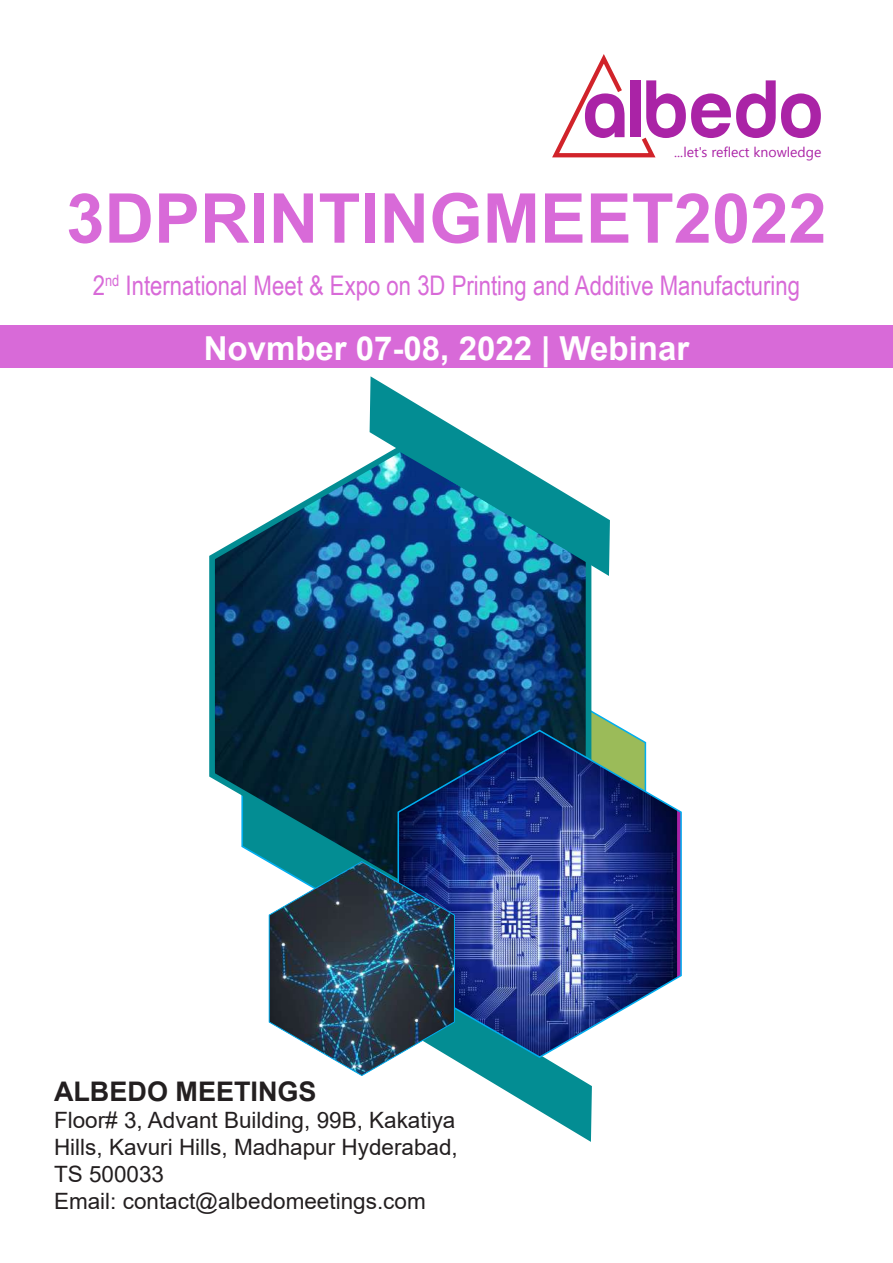
<style>
.page{position:relative;width:893px;height:1263px;background:#fff}
.page>*{position:absolute;margin:0;border:0;box-sizing:border-box;transform-origin:0 0}
.t1{font:500 84.15px "Run";color:#aa23a6}
.t2{font:700 68.7px "Arial";color:#d86ad8}
.t3{font:700 33px "Arial";color:#fff}
.t4{font:27px "Arial Narrow";color:#d86ad8}
.t5{font:700 27px "Arial";color:#231f20}
.t6{font:22.5px/27px "Arial";color:#231f20}
.t7{font:13.95px "Segoe UI Emoji";color:#aa23a6}
</style>
<div class="page">
<svg style="left:456px;top:1059px;width:136px;height:83px"></svg>
<svg style="left:209px;top:463px;width:387px;height:399px"></svg>
<img style="left:397px;top:729px;width:285px;height:330px">
<img style="left:268px;top:860px;width:188px;height:216px">
<svg style="left:370px;top:376px;width:240px;height:200px"></svg>
<svg style="left:552px;top:54px;width:104px;height:104px"></svg>
<div style="left:0;top:325px;width:893px;height:43px;background:#d86ad8"></div>
<h1 class="t1" style="left:582px;top:77px;width:242px">albedo</h1>
<p class="t7" style="left:683px;top:144px;width:26px">● ▼▲</p>
<p class="t7" style="left:728px;top:144px;width:64px">● ▼ ■□●</p>
<h2 class="t2" style="left:66px;top:170px;width:762px">3DPRINTINGMEET2022</h2>
<p class="t4" style="left:93px;top:266px;width:709px">2<sup>nd</sup> International Meet &amp; Expo on 3D Printing and Additive Manufacturing</p>
<h3 class="t3" style="left:204px;top:325px;width:487px">Novmber 07-08, 2022 | Webinar</h3>
<p class="t5" style="left:54px;top:1072px;width:264px">ALBEDO MEETINGS</p>
<p class="t6" style="left:54px;top:1106px;width:405px">Floor# 3, Advant Building, 99B, Kakatiya<br>Hills, Kavuri Hills, Madhapur Hyderabad,<br>TS 500033<br>Email: contact@albedomeetings.com</p>
</div>
